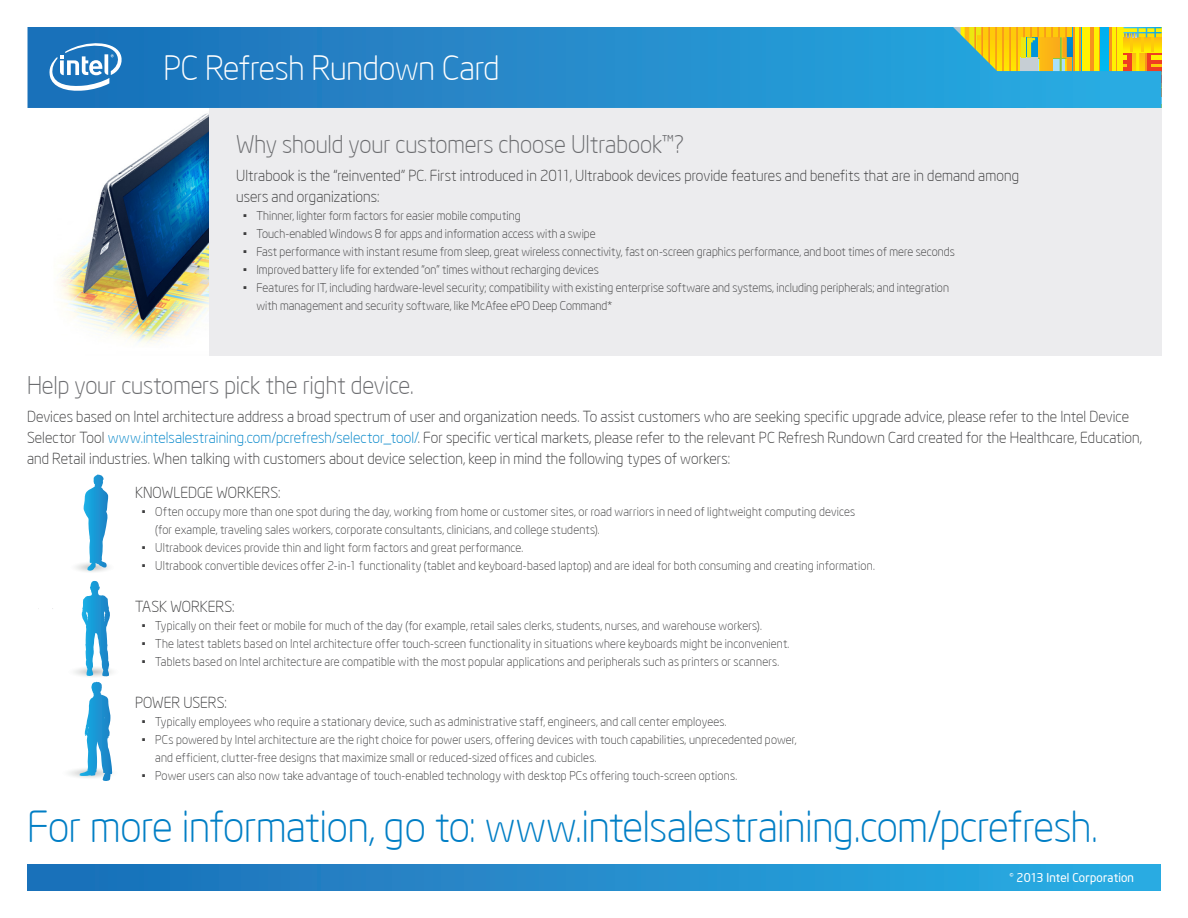
<style>
.page{position:relative;width:1188px;height:918px;background:#fff}
.page>*{position:absolute;margin:0;border:0;box-sizing:border-box;transform-origin:0 0}
.t1{font:300 42px "Neo Sans Intel";letter-spacing:-.01em;color:#007ec5}
.t2{font:300 33px "Neo Sans Intel";letter-spacing:-.01em;color:#fff}
.Subhead{font:300 24px "Neo Sans Intel";letter-spacing:-.005em;color:#6c6d70}
.Body{font:300 15px/21px "Neo Sans Intel";letter-spacing:.005em;color:#3e3e3f}
.t3{font:300 12px/18px "Neo Sans Intel";letter-spacing:.01em;color:#3e3e3f}
.t4{font:12px "Neo Sans Intel";letter-spacing:.015em;color:#fff}
.s1{color:#0085c9}
</style>
<div class="page">
<div style="left:28px;top:864px;width:1133px;height:27px;background:linear-gradient(to right,#1d6eb7,#2aade3)"></div>
<svg style="left:28px;top:27px;width:1134px;height:81px;background:#3491bd"></svg>
<svg style="left:48px;top:42px;width:75px;height:50px"></svg>
<img style="left:59px;top:113px;width:150px;height:230px">
<div style="left:209px;top:108px;width:953px;height:247px;background:#ececee"></div>
<svg style="left:76px;top:474px;width:33px;height:98px"></svg>
<svg style="left:69px;top:581px;width:44px;height:200px"></svg>
<p class="t2" style="left:163px;top:48px;width:338px">PC Refresh Rundown Card</p>
<p class="Subhead" style="left:236px;top:130px;width:449px">Why should your customers choose Ultrabook™?</p>
<p class="Body" style="left:236px;top:165px;width:785px">Ultrabook is the “reinvented” PC. First introduced in 2011, Ultrabook devices provide features and benefits that are in demand among users and organizations:</p>
<p class="t3" style="left:243px;top:206px;width:279px">• Thinner, lighter form factors for easier mobile computing</p>
<p class="t3" style="left:243px;top:224px;width:354px">• Touch-enabled Windows 8 for apps and information access with a swipe</p>
<p class="t3" style="left:243px;top:242px;width:713px">• Fast performance with instant resume from sleep, great wireless connectivity, fast on-screen graphics performance, and boot times of mere seconds</p>
<p class="t3" style="left:243px;top:260px;width:357px">• Improved battery life for extended “on” times without recharging devices</p>
<p class="t3" style="left:256px;top:278px;width:694px;text-indent:-14px">• Features for IT, including hardware-level security; compatibility with existing enterprise software and systems, including peripherals; and integration with management and security software, like McAfee ePO Deep Command*</p>
<p class="Subhead" style="left:27px;top:371px;width:388px">Help your customers pick the right device.</p>
<p class="Body" style="left:27px;top:406px;width:1117px">Devices based on Intel architecture address a broad spectrum of user and organization needs. To assist customers who are seeking specific upgrade advice, please refer to the Intel Device<br>Selector Tool <span class="s1">www.intelsalestraining.com/pcrefresh/selector_tool/</span>. For specific vertical markets, please refer to the relevant PC Refresh Rundown Card created for the Healthcare, Education, and Retail industries. When talking with customers about device selection, keep in mind the following types of workers:</p>
<p class="Body" style="left:135px;top:482px;width:147px">KNOWLEDGE WORKERS:</p>
<p class="t3" style="left:155px;top:503px;width:702px;text-indent:-14px">• Often occupy more than one spot during the day, working from home or customer sites, or road warriors in need of lightweight computing devices (for example, traveling sales workers, corporate consultants, clinicians, and college students).</p>
<p class="t3" style="left:142px;top:539px;width:383px">• Ultrabook devices provide thin and light form factors and great performance.</p>
<p class="t3" style="left:142px;top:557px;width:735px">• Ultrabook convertible devices offer 2-in-1 functionality (tablet and keyboard-based laptop) and are ideal for both consuming and creating information.</p>
<p class="Body" style="left:135px;top:596px;width:101px">TASK WORKERS:</p>
<p class="t3" style="left:142px;top:617px;width:622px">• Typically on their feet or mobile for much of the day (for example, retail sales clerks, students, nurses, and warehouse workers).</p>
<p class="t3" style="left:142px;top:635px;width:649px">• The latest tablets based on Intel architecture offer touch-screen functionality in situations where keyboards might be inconvenient.</p>
<p class="t3" style="left:142px;top:653px;width:639px">• Tablets based on Intel architecture are compatible with the most popular applications and peripherals such as printers or scanners.</p>
<p class="Body" style="left:135px;top:692px;width:93px">POWER USERS:</p>
<p class="t3" style="left:142px;top:713px;width:586px">• Typically employees who require a stationary device, such as administrative staff, engineers, and call center employees.</p>
<p class="t3" style="left:155px;top:731px;width:643px;text-indent:-14px">• PCs powered by Intel architecture are the right choice for power users, offering devices with touch capabilities, unprecedented power, and efficient, clutter-free designs that maximize small or reduced-sized offices and cubicles.</p>
<p class="t3" style="left:142px;top:767px;width:597px">• Power users can also now take advantage of touch-enabled technology with desktop PCs offering touch-screen options.</p>
<p class="t1" style="left:27px;top:801px;width:1072px">For more information, go to: www.intelsalestraining.com/pcrefresh.</p>
<p class="t4" style="left:1009px;top:870px;width:126px">© 2013 Intel Corporation</p>
</div>
